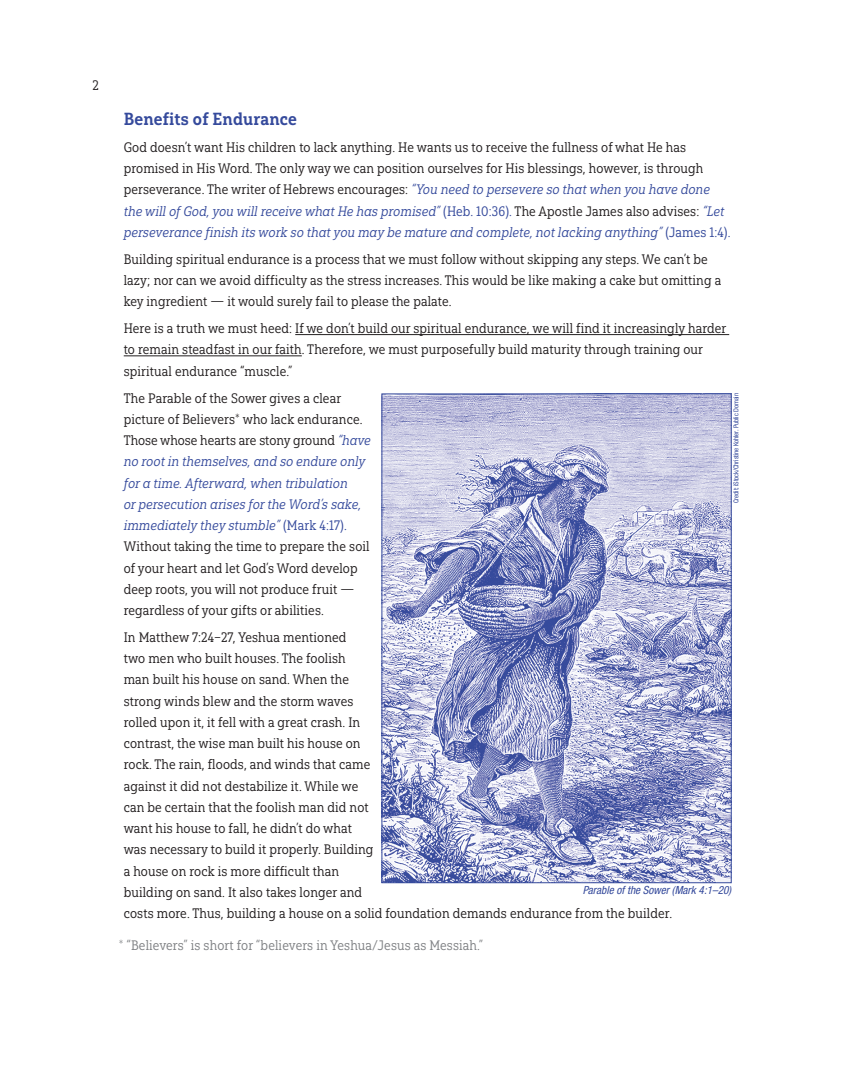
<style>
.page{position:relative;width:855px;height:1080px;background:#fff}
.page>*{position:absolute;margin:0;border:0;box-sizing:border-box;transform-origin:0 0}
.t1{font:17.5px "Yorkten Slab Con Bol";letter-spacing:.01em;color:#354a9c}
.t2{font:13.75px/21.2px "Yorkten Slab Con Reg";letter-spacing:.01em;color:#231f20}
.t3{font:13.75px/21.2px "Yorkten Slab Con Reg It";letter-spacing:.01em;color:#354a9c}
.t4{font:13.75px "Yorkten Slab Con Reg";letter-spacing:.01em;color:#808285}
.t5{font:italic condensed 11.25px "Helvetica Neue LT Std";color:#354a9c}
.t6{font:condensed 6.88px "Helvetica Neue LT Std";letter-spacing:-.015em;color:#354a9c}
.s1{font-family:"Yorkten Slab Con Reg It";color:#354a9c}
.s2{font-family:"Yorkten Slab Con Reg"}
.s3{font-family:"Yorkten Slab Con Reg";color:#231f20}
</style>
<div class="page">
<hr style="left:295px;top:334px;width:434px;height:1px;background:#231f20">
<hr style="left:124px;top:356px;width:178px;height:1px;background:#231f20">
<img style="left:384px;top:396px;width:345px;height:485px">
<p class="t2" style="left:92px;top:75px;width:8px">2</p>
<p class="t1" style="left:124px;top:108px;width:175px">Benefits of Endurance</p>
<p class="t2" style="left:124px;top:137px;width:588px">God doesn’t want His children to lack anything. He wants us to receive the fullness of what He has promised in His Word. The only way we can position ourselves for His blessings, however, is through perseverance. The writer of Hebrews encourages: <span class="s1">“You need to persevere so that when you have done</span></p>
<p class="t3" style="left:124px;top:200px;width:608px">the will of God, you will receive what He has promised” <span class="s2">(Heb. 10:36).</span> <span class="s3">The Apostle James also advises:</span> “Let perseverance finish its work so that you may be mature and complete, not lacking anything” <span class="s2">(James 1:4).</span></p>
<p class="t2" style="left:124px;top:249px;width:599px">Building spiritual endurance is a process that we must follow without skipping any steps. We can’t be lazy; nor can we avoid difficulty as the stress increases. This would be like making a cake but omitting a key ingredient — it would surely fail to please the palate.</p>
<p class="t2" style="left:124px;top:318px;width:604px">Here is a truth we must heed: If we don’t build our spiritual endurance, we will find it increasingly harder to remain steadfast in our faith. Therefore, we must purposefully build maturity through training our spiritual endurance “muscle.”</p>
<p class="t2" style="left:124px;top:387px;width:248px">The Parable of the Sower gives a clear picture of Believers* who lack endurance.<br>Those whose hearts are stony ground <span class="s1">“have</span></p>
<p class="t3" style="left:124px;top:451px;width:243px">no root in themselves, and so endure only for a time. Afterward, when tribulation<br>or persecution arises for the Word’s sake, immediately they stumble” <span class="s2">(Mark 4:17).</span></p>
<p class="t2" style="left:124px;top:536px;width:247px">Without taking the time to prepare the soil of your heart and let God’s Word develop deep roots, you will not produce fruit — regardless of your gifts or abilities.</p>
<p class="t2" style="left:124px;top:627px;width:550px">In Matthew 7:24–27, Yeshua mentioned<br>two men who built houses. The foolish<br>man built his house on sand. When the<br>strong winds blew and the storm waves<br>rolled upon it, it fell with a great crash. In<br>contrast, the wise man built his house on<br>rock. The rain, floods, and winds that came<br>against it did not destabilize it. While we<br>can be certain that the foolish man did not<br>want his house to fall, he didn’t do what<br>was necessary to build it properly. Building<br>a house on rock is more difficult than<br>building on sand. It also takes longer and<br>costs more. Thus, building a house on a solid foundation demands endurance from the builder.</p>
<p class="t6" style="left:732px;top:503px;width:112px;rotate:-90deg">Credit: iStock/Christine Kohler. Public Domain</p>
<p class="t5" style="left:583px;top:884px;width:150px">Parable of the Sower (Mark 4:1–20)</p>
<p class="t4" style="left:119px;top:937px;width:366px">* “Believers” is short for “believers in Yeshua/Jesus as Messiah.”</p>
</div>
